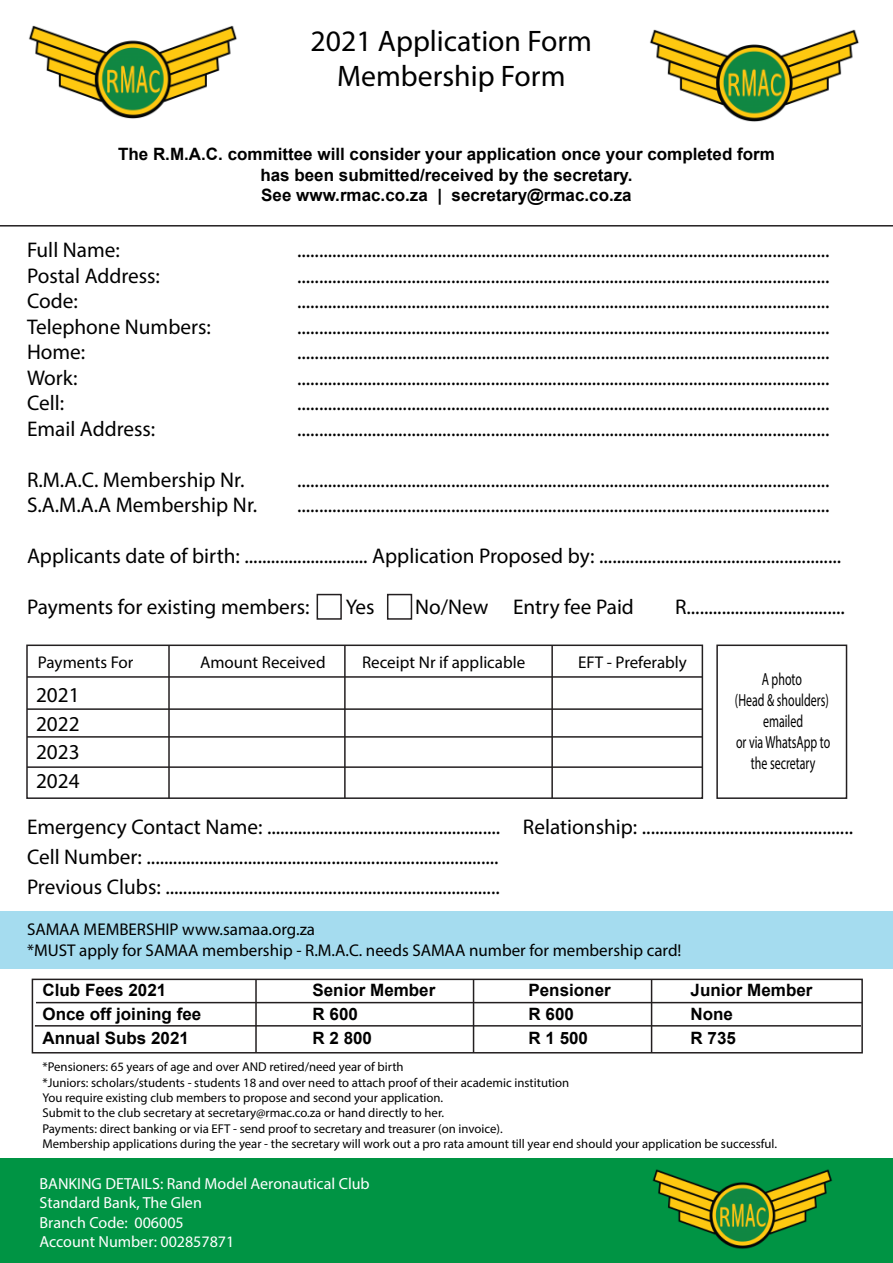
<style>
.page{position:relative;width:893px;height:1263px;background:#fff}
.page>*{position:absolute;margin:0;border:0;box-sizing:border-box;transform-origin:0 0}
.t1{font:29.7px/35.7px "Myriad Pro";color:#000;text-align:center}
.t2{font:21.3px/28.5px "Myriad Pro";color:#000}
.t3{font:17.55px/21px "Myriad Pro";color:#000;text-align:center;scale:.68 1}
.t4{font:700 16.95px/20.4px "Arial";color:#000;text-align:center}
.t5{font:16.95px/20.4px "Myriad Pro";color:#000}
.t6{font:16.05px/19.2px "Myriad Pro";color:#fff}
.t7{font:12.75px/15.3px "Myriad Pro";color:#000}
</style>
<div class="page">
<div style="left:0;top:911px;width:893px;height:58px;background:#a5dcef"></div>
<div style="left:0;top:1158px;width:893px;height:105px;background:#009444"></div>
<img style="left:28px;top:25px;width:209px;height:94px">
<img style="left:649px;top:29px;width:210px;height:93px">
<img style="left:652px;top:1169px;width:181px;height:80px">
<div style="left:716px;top:644px;width:131px;height:155px;border:2px solid #231f20"></div>
<div style="left:26px;top:644px;width:677px;height:155px;border:2px solid #231f20"></div>
<hr style="left:27px;top:676px;width:675px;height:2px;background:#231f20">
<hr style="left:27px;top:708px;width:675px;height:2px;background:#231f20">
<hr style="left:27px;top:736px;width:675px;height:2px;background:#231f20">
<hr style="left:27px;top:766px;width:675px;height:2px;background:#231f20">
<hr style="left:168px;top:645px;width:2px;height:153px;background:#231f20">
<hr style="left:344px;top:645px;width:2px;height:153px;background:#231f20">
<hr style="left:551px;top:645px;width:2px;height:153px;background:#231f20">
<div style="left:32px;top:978px;width:831px;height:75px;border:2px solid #231f20"></div>
<hr style="left:36px;top:1002px;width:826px;height:1px;background:#231f20">
<hr style="left:35px;top:1025px;width:826px;height:1px;background:#231f20">
<hr style="left:255px;top:979px;width:2px;height:74px;background:#231f20">
<hr style="left:473px;top:979px;width:1px;height:74px;background:#231f20">
<hr style="left:651px;top:979px;width:1px;height:74px;background:#231f20">
<hr style="left:0;top:225px;width:893px;height:2px;background:#231f20">
<div style="left:317px;top:594px;width:25px;height:26px;border:2px solid #231f20"></div>
<div style="left:387px;top:594px;width:25px;height:26px;border:2px solid #231f20"></div>
<h1 class="t1" style="left:311px;top:22px;width:283px">2021 Application Form<br>Membership Form</h1>
<p class="t4" style="left:118px;top:144px;width:658px">The R.M.A.C. committee will consider your application once your completed form has been submitted/received by the secretary.<br>See www.rmac.co.za | secretary@rmac.co.za</p>
<p class="t2" style="left:27px;top:235px;width:94px">Full Name:</p>
<p class="t2" style="left:297px;top:235px;width:534px">.........................................................................................................................</p>
<p class="t2" style="left:27px;top:261px;width:135px">Postal Address:</p>
<p class="t2" style="left:297px;top:261px;width:534px">.........................................................................................................................</p>
<p class="t2" style="left:27px;top:286px;width:52px">Code:</p>
<p class="t2" style="left:297px;top:286px;width:534px">.........................................................................................................................</p>
<p class="t2" style="left:27px;top:312px;width:185px">Telephone Numbers:</p>
<p class="t2" style="left:297px;top:312px;width:534px">.........................................................................................................................</p>
<p class="t2" style="left:27px;top:337px;width:60px">Home:</p>
<p class="t2" style="left:297px;top:337px;width:534px">.........................................................................................................................</p>
<p class="t2" style="left:27px;top:363px;width:52px">Work:</p>
<p class="t2" style="left:297px;top:363px;width:534px">.........................................................................................................................</p>
<p class="t2" style="left:27px;top:388px;width:39px">Cell:</p>
<p class="t2" style="left:297px;top:388px;width:534px">.........................................................................................................................</p>
<p class="t2" style="left:27px;top:414px;width:130px">Email Address:</p>
<p class="t2" style="left:297px;top:414px;width:534px">.........................................................................................................................</p>
<p class="t2" style="left:27px;top:465px;width:219px">R.M.A.C. Membership Nr.</p>
<p class="t2" style="left:297px;top:465px;width:534px">.........................................................................................................................</p>
<p class="t2" style="left:27px;top:490px;width:232px">S.A.M.A.A Membership Nr.</p>
<p class="t2" style="left:297px;top:490px;width:534px">.........................................................................................................................</p>
<p class="t2" style="left:27px;top:541px;width:816px">Applicants date of birth: ............................ Application Proposed by: .......................................................</p>
<p class="t2" style="left:27px;top:592px;width:284px">Payments for existing members:</p>
<p class="t2" style="left:346px;top:592px;width:30px">Yes</p>
<p class="t2" style="left:415px;top:592px;width:220px">No/New Entry fee Paid</p>
<p class="t2" style="left:675px;top:592px;width:171px">R....................................</p>
<p class="t5" style="left:38px;top:652px;width:97px">Payments For</p>
<p class="t5" style="left:200px;top:652px;width:127px">Amount Received</p>
<p class="t5" style="left:362px;top:652px;width:165px">Receipt Nr if applicable</p>
<p class="t5" style="left:578px;top:652px;width:110px">EFT - Preferably</p>
<p class="t2" style="left:36px;top:680px;width:45px;text-align:justify">2021<br>2022<br>2023<br>2024</p>
<p class="t3" style="left:735px;top:668px;width:142px">A photo<br>(Head &amp; shoulders) emailed<br>or via WhatsApp to the secretary</p>
<p class="t2" style="left:27px;top:811px;width:828px;line-height:30px">Emergency Contact Name: ..................................................... Relationship: ................................................<br>Cell Number: ................................................................................<br>Previous Clubs: ............................................................................</p>
<p class="t5" style="left:27px;top:919px;width:656px">SAMAA MEMBERSHIP www.samaa.org.za<br>*MUST apply for SAMAA membership - R.M.A.C. needs SAMAA number for membership card!</p>
<p class="t4" style="left:42px;top:980px;width:125px">Club Fees 2021</p>
<p class="t4" style="left:312px;top:980px;width:124px">Senior Member</p>
<p class="t4" style="left:528px;top:980px;width:84px">Pensioner</p>
<p class="t4" style="left:690px;top:980px;width:123px">Junior Member</p>
<p class="t4" style="left:42px;top:1004px;width:160px">Once off joining fee</p>
<p class="t4" style="left:313px;top:1004px;width:47px">R 600</p>
<p class="t4" style="left:528px;top:1004px;width:47px">R 600</p>
<p class="t4" style="left:690px;top:1004px;width:44px">None</p>
<p class="t4" style="left:42px;top:1028px;width:148px">Annual Subs 2021</p>
<p class="t4" style="left:312px;top:1028px;width:61px">R 2 800</p>
<p class="t4" style="left:528px;top:1028px;width:61px">R 1 500</p>
<p class="t4" style="left:690px;top:1028px;width:47px">R 735</p>
<p class="t7" style="left:42px;top:1059px;width:736px">*Pensioners: 65 years of age and over AND retired/need year of birth<br>*Juniors: scholars/students - students 18 and over need to attach proof of their academic institution<br>You require existing club members to propose and second your application.<br>Submit to the club secretary at secretary@rmac.co.za or hand directly to her.<br>Payments: direct banking or via EFT - send proof to secretary and treasurer (on invoice).<br>Membership applications during the year - the secretary will work out a pro rata amount till year end should your application be successful.</p>
<p class="t6" style="left:40px;top:1174px;width:332px">BANKING DETAILS: Rand Model Aeronautical Club<br>Standard Bank, The Glen<br>Branch Code: 006005<br>Account Number: 002857871</p>
</div>
